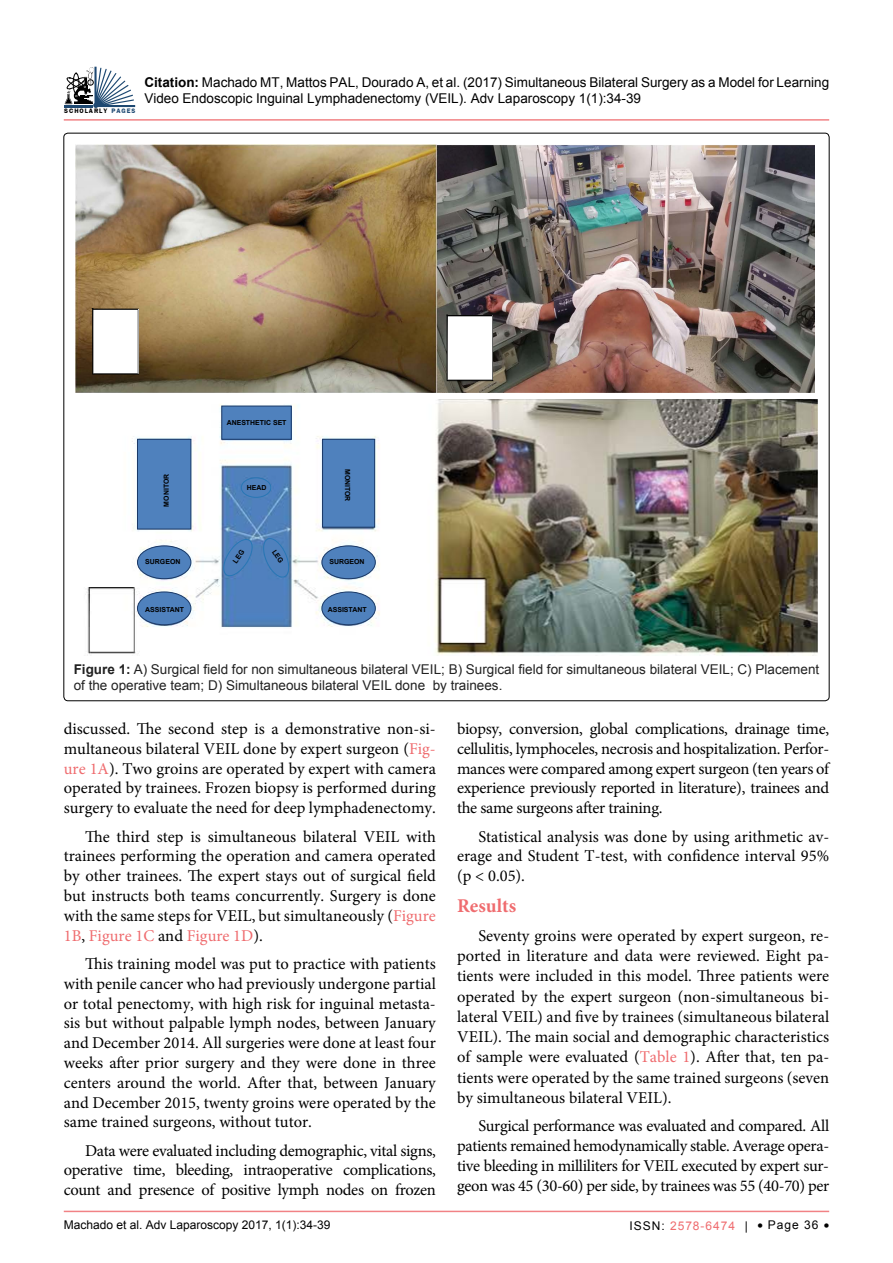
<style>
.page{position:relative;width:893px;height:1263px;background:#fff}
.page>*{position:absolute;margin:0;border:0;box-sizing:border-box;transform-origin:0 0}
.t1{font:700 19.5px "Minion Pro";color:#ef6c6f}
.t2{font:16.5px/19.8px "Minion Pro";color:#000;text-align:justify}
.t3{font:13.5px/16.2px "Arial";color:#222}
.t4{font:13.5px/16.2px "Arial";color:#000}
.t5{font:12px "Arial";color:#000}
.t6{font:12px "Arial";letter-spacing:.08em;color:#ef6c6f}
.t7{font:10.2px "Freesia UPC Bold";letter-spacing:.09em;color:#000}
.t8{font:700 6.9px "Arial";color:#000}
.s1{color:#1d4871}
.s2{font-weight:700}
.s3{color:#ef6c6f}
.s4{color:#000}
</style>
<div class="page">
<hr style="left:64px;top:1211px;width:765px;height:1px;background:#ef6c6f">
<hr style="left:64px;top:119px;width:765px;height:2px;background:#ef6c6f">
<hr style="left:64px;top:105px;width:29px;height:2px;background:#1d4871">
<svg style="left:65px;top:67px;width:70px;height:41px"></svg>
<img style="left:76px;top:144px;width:738px;height:248px">
<svg style="left:92px;top:308px;width:47px;height:66px"></svg>
<svg style="left:447px;top:315px;width:47px;height:66px"></svg>
<img style="left:85px;top:399px;width:732px;height:256px">
<div style="left:241px;top:478px;width:30px;height:19px;background:#4f81bd;border-radius:50%"></div>
<div style="left:241px;top:477px;width:30px;height:21px;border:1px solid #2877b5;border-radius:50%"></div>
<div style="left:137px;top:546px;width:54px;height:33px;background:#4f81bd;border-radius:50%"></div>
<div style="left:137px;top:545px;width:54px;height:34px;border:1px solid #1b3967;border-radius:50%"></div>
<div style="left:137px;top:592px;width:54px;height:33px;background:#4f81bd;border-radius:50%"></div>
<div style="left:137px;top:591px;width:54px;height:34px;border:1px solid #1b3967;border-radius:50%"></div>
<div style="left:322px;top:592px;width:53px;height:33px;background:#4f81bd;border-radius:50%"></div>
<div style="left:321px;top:591px;width:55px;height:34px;border:1px solid #1b3967;border-radius:50%"></div>
<div style="left:322px;top:546px;width:53px;height:33px;background:#4f81bd;border-radius:50%"></div>
<div style="left:321px;top:545px;width:55px;height:34px;border:1px solid #1b3967;border-radius:50%"></div>
<div style="left:137px;top:439px;width:54px;height:90px;background:#4f81bd"></div>
<div style="left:137px;top:439px;width:54px;height:90px;border:1px solid #1b3967"></div>
<div style="left:323px;top:439px;width:52px;height:88px;background:#4f81bd"></div>
<div style="left:322px;top:439px;width:53px;height:89px;border:1px solid #1b3967"></div>
<div style="left:222px;top:406px;width:69px;height:33px;background:#4f81bd"></div>
<div style="left:221px;top:406px;width:71px;height:34px;border:1px solid #1b3967"></div>
<svg style="left:222px;top:536px;width:32px;height:43px"></svg>
<svg style="left:261px;top:537px;width:30px;height:42px"></svg>
<p class="t7" style="left:64px;top:103px;width:73px">SCHOLARLY <span class="s1">PAGES</span></p>
<p class="t4" style="left:144px;top:74px;width:686px"><span class="s2">Citation:</span> Machado MT, Mattos PAL, Dourado A, et al. (2017) Simultaneous Bilateral Surgery as a Model for Learning<br>Video Endoscopic Inguinal Lymphadenectomy (VEIL). Adv Laparoscopy 1(1):34-39</p>
<p class="t8" style="left:227px;top:418px;width:61px">ANESTHETIC SET</p>
<p class="t8" style="left:162px;top:506px;width:34px;rotate:-90deg">MONITOR</p>
<p class="t8" style="left:247px;top:483px;width:21px">HEAD</p>
<p class="t8" style="left:352px;top:469px;width:34px;rotate:90deg">MONITOR</p>
<p class="t8" style="left:145px;top:556px;width:37px">SURGEON</p>
<p class="t8" style="left:329px;top:556px;width:37px">SURGEON</p>
<p class="t8" style="left:145px;top:605px;width:40px">ASSISTANT</p>
<p class="t8" style="left:328px;top:605px;width:40px">ASSISTANT</p>
<p class="t3" style="left:74px;top:661px;width:747px"><span class="s2">Figure 1:</span> A) Surgical field for non simultaneous bilateral VEIL; B) Surgical field for simultaneous bilateral VEIL; C) Placement of the operative team; D) Simultaneous bilateral VEIL done by trainees.</p>
<p class="t2" style="left:64px;top:719px;width:374px">discussed. The second step is a demonstrative non-si&shy;multaneous bilateral VEIL done by expert surgeon (<span class="s3">Fig&shy;ure 1A</span>). Two groins are operated by expert with camera operated by trainees. Frozen biopsy is performed during surgery to evaluate the need for deep lymphadenectomy.</p>
<p class="t2" style="left:64px;top:826px;width:374px;text-indent:21px">The third step is simultaneous bilateral VEIL with trainees performing the operation and camera operated by other trainees. The expert stays out of surgical field but instructs both teams concurrently. Surgery is done with the same steps for VEIL, but simultaneously (<span class="s3">Figure 1B</span>, <span class="s3">Figure 1C</span> and <span class="s3">Figure 1D</span>).</p>
<p class="t2" style="left:64px;top:954px;width:374px;text-indent:21px">This training model was put to practice with patients with penile cancer who had previously undergone partial or total penectomy, with high risk for inguinal metasta&shy;sis but without palpable lymph nodes, between January and December 2014. All surgeries were done at least four weeks after prior surgery and they were done in three centers around the world. After that, between January and December 2015, twenty groins were operated by the same trained surgeons, without tutor.</p>
<p class="t2" style="left:64px;top:1140px;width:374px;text-indent:21px">Data were evaluated including demographic, vital signs, operative time, bleeding, intraoperative complications, count and presence of positive lymph nodes on frozen</p>
<p class="t2" style="left:457px;top:719px;width:374px">biopsy, conversion, global complications, drainage time, cellulitis, lymphoceles, necrosis and hospitalization. Perfor&shy;mances were compared among expert surgeon (ten years of experience previously reported in literature), trainees and the same surgeons after training.</p>
<p class="t2" style="left:457px;top:826px;width:374px;text-indent:21px">Statistical analysis was done by using arithmetic av&shy;erage and Student T-test, with confidence interval 95% (p &lt; 0.05).</p>
<p class="t1" style="left:457px;top:892px;width:61px">Results</p>
<p class="t2" style="left:457px;top:926px;width:374px;line-height:20.2px;text-indent:21px">Seventy groins were operated by expert surgeon, re&shy;ported in literature and data were reviewed. Eight pa&shy;tients were included in this model. Three patients were operated by the expert surgeon (non-simultaneous bi&shy;lateral VEIL) and five by trainees (simultaneous bilateral VEIL). The main social and demographic characteristics of sample were evaluated (<span class="s3">Table 1</span>). After that, ten pa&shy;tients were operated by the same trained surgeons (seven by simultaneous bilateral VEIL).</p>
<p class="t2" style="left:457px;top:1116px;width:374px;text-indent:21px">Surgical performance was evaluated and compared. All patients remained hemodynamically stable. Average opera&shy;tive bleeding in milliliters for VEIL executed by expert sur&shy;geon was 45 (30-60) per side, by trainees was 55 (40-70) per</p>
<p class="t5" style="left:64px;top:1217px;width:268px">Machado et al. Adv Laparoscopy 2017, 1(1):34-39</p>
<p class="t6" style="left:630px;top:1217px;width:120px"><span class="s4">ISSN:</span> 2578-6474 <span class="s4">|</span></p>
<p class="t5" style="left:757px;top:1217px;width:73px">• Page 36 •</p>
</div>
